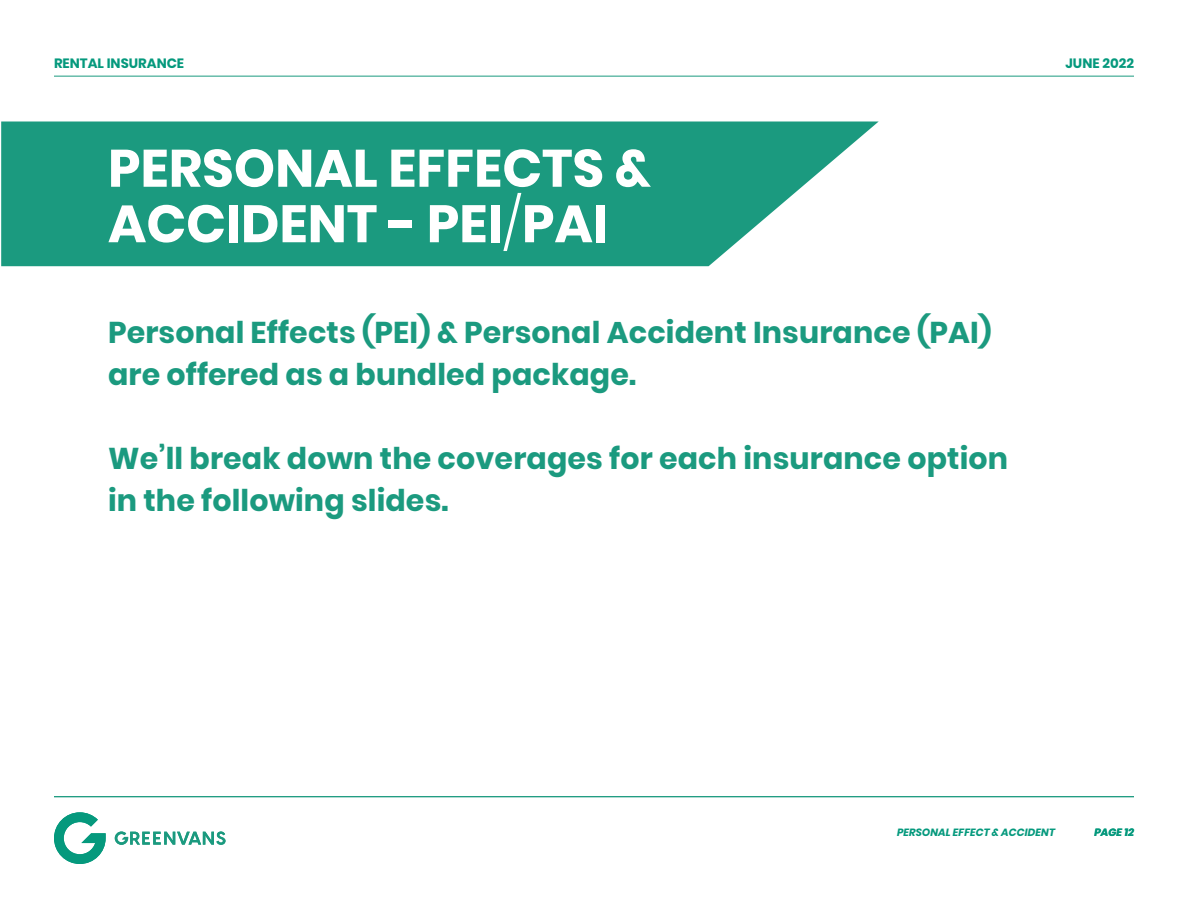
<style>
.page{position:relative;width:1188px;height:918px;background:#fff}
.page>*{position:absolute;margin:0;border:0;box-sizing:border-box;transform-origin:0 0}
.t1{font:700 52.5px "Poppins";color:#fff}
.t2{font:700 30px/42px "Poppins";letter-spacing:.005em;color:#1b9a7f}
.t3{font:700 13.5px "Poppins";color:#05997d}
.Marker_TOC{font:italic 700 10.5px "Poppins";color:#05997d}
.s1{font-weight:300}
</style>
<div class="page">
<hr style="left:54px;top:76px;width:1080px;height:1px;background:#1b9a7f">
<hr style="left:54px;top:796px;width:1080px;height:1px;background:#1b9a7f">
<svg style="left:54px;top:812px;width:52px;height:52px"></svg>
<svg style="left:115px;top:832px;width:110px;height:13px"></svg>
<svg style="left:1px;top:122px;width:877px;height:144px;background:#30a38b"></svg>
<p class="t3" style="left:54px;top:56px;width:132px">RENTAL INSURANCE</p>
<p class="t3" style="left:1066px;top:56px;width:70px">JUNE 2022</p>
<p class="t1" style="left:108px;top:138px;width:545px">PERSONAL EFFECTS &amp;</p>
<p class="t1" style="left:108px;top:193px;width:502px">ACCIDENT - PEI<span class="s1">/</span>PAI</p>
<p class="t2" style="left:108px;top:312px;width:885px">Personal Effects (PEI) &amp; Personal Accident Insurance (PAI) are offered as a bundled package.</p>
<p class="t2" style="left:108px;top:438px;width:902px">We’ll break down the coverages for each insurance option in the following slides.</p>
<p class="Marker_TOC" style="left:897px;top:826px;width:160px">PERSONAL EFFECT &amp; ACCIDENT</p>
<p class="Marker_TOC" style="left:1094px;top:826px;width:41px">PAGE 12</p>
</div>
